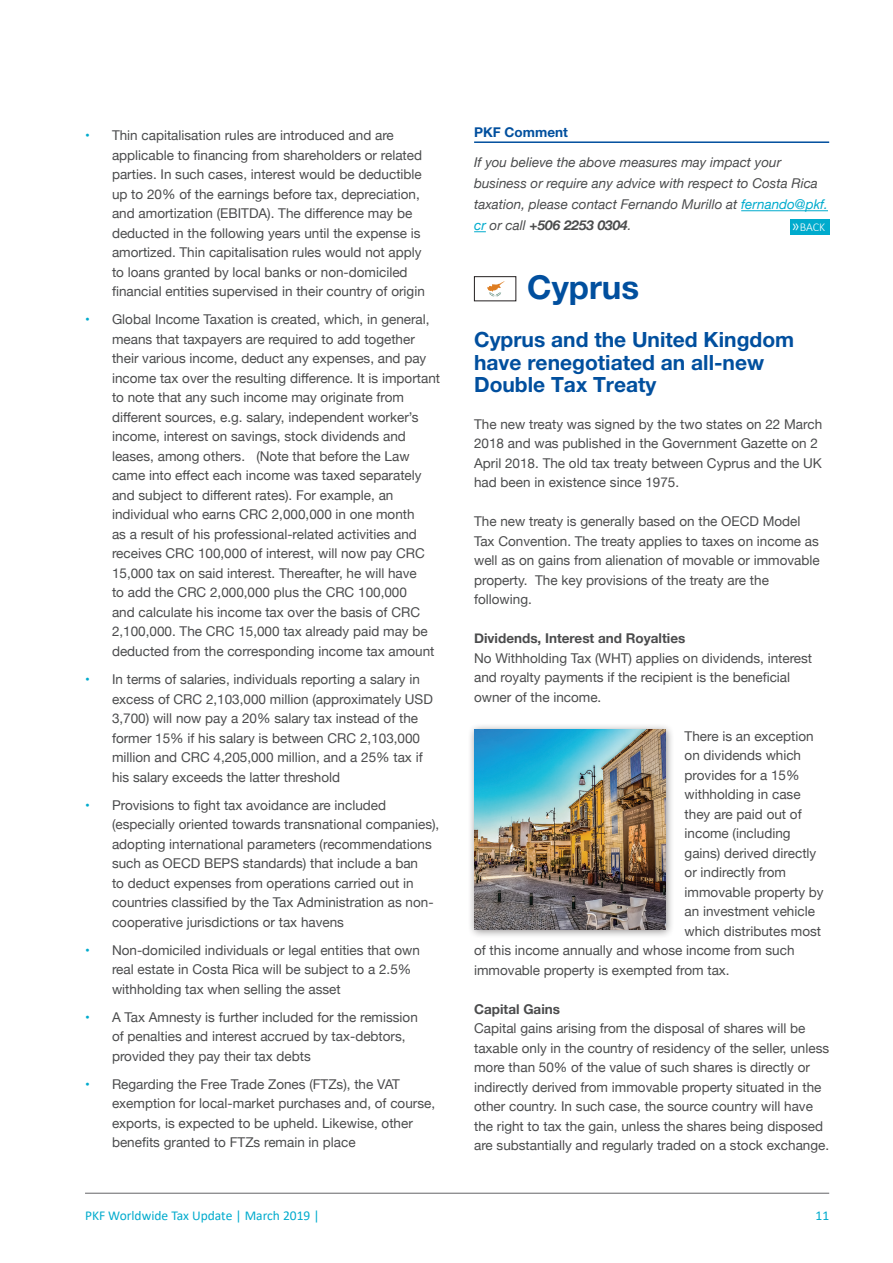
<style>
.page{position:relative;width:893px;height:1263px;background:#fff}
.page>*{position:absolute;margin:0;border:0;box-sizing:border-box;transform-origin:0 0}
.country{font:700 33px "Helvetica Neue LT Pro";color:#014f9e}
.topic{font:700 21px/22.5px "Helvetica Neue LT Pro";color:#014f9e}
.body{font:13.5px/19.5px "Helvetica Neue";color:#4b4c4d}
.italic{font:italic 13.5px/21px "Helvetica Neue";color:#4b4c4d}
.body-2{font:700 13.5px "Helvetica Neue";color:#4b4c4d}
.t1{font:13.5px "Calibri";color:#00abcd}
.PKF_comment{font:700 13.5px "Helvetica Neue LT Std";color:#014f9e}
.content_country{font:300 12px "Calibri";color:#fff}
.s1{color:#00abcd}
.s2{font-weight:700}
.s3{font-size:16.5px}
</style>
<div class="page">
<hr style="left:85px;top:1193px;width:744px;height:1px;background:#636366">
<hr style="left:474px;top:141px;width:355px;height:2px;background:#014f9e">
<hr style="left:741px;top:210px;width:87px;height:1px;background:#00abcd">
<svg style="left:474px;top:231px;width:12px;height:1px"></svg>
<div style="left:467px;top:723px;width:208px;height:216px;background:#231f20;opacity:.5"></div>
<img style="left:474px;top:730px;width:191px;height:199px">
<div style="left:474px;top:276px;width:42px;height:25px;border:1px solid #231f20"></div>
<svg style="left:487px;top:281px;width:18px;height:16px"></svg>
<div style="left:790px;top:219px;width:39px;height:15px;background:#00abcd"></div>
<p class="body" style="left:112px;top:127px;width:314px;text-indent:-27px"><span class="s1">•</span> Thin capitalisation rules are introduced and are applicable to financing from shareholders or related parties. In such cases, interest would be deductible up to 20% of the earnings before tax, depreciation, and amortization (EBITDA). The difference may be deducted in the following years until the expense is amortized. Thin capitalisation rules would not apply to loans granted by local banks or non-domiciled financial entities supervised in their country of origin</p>
<p class="body" style="left:112px;top:311px;width:330px;text-indent:-27px"><span class="s1">•</span> Global Income Taxation is created, which, in general, means that taxpayers are required to add together their various income, deduct any expenses, and pay income tax over the resulting difference. It is important to note that any such income may originate from different sources, e.g. salary, independent worker’s income, interest on savings, stock dividends and leases, among others. (Note that before the Law came into effect each income was taxed separately and subject to different rates). For example, an individual who earns CRC 2,000,000 in one month<br>as a result of his professional-related activities and receives CRC 100,000 of interest, will now pay CRC 15,000 tax on said interest. Thereafter, he will have<br>to add the CRC 2,000,000 plus the CRC 100,000<br>and calculate his income tax over the basis of CRC 2,100,000. The CRC 15,000 tax already paid may be deducted from the corresponding income tax amount</p>
<p class="body" style="left:112px;top:670px;width:322px;text-indent:-27px"><span class="s1">•</span> In terms of salaries, individuals reporting a salary in excess of CRC 2,103,000 million (approximately USD 3,700) will now pay a 20% salary tax instead of the former 15% if his salary is between CRC 2,103,000 million and CRC 4,205,000 million, and a 25% tax if his salary exceeds the latter threshold</p>
<p class="body" style="left:112px;top:796px;width:329px;text-indent:-27px"><span class="s1">•</span> Provisions to fight tax avoidance are included (especially oriented towards transnational companies), adopting international parameters (recommendations such as OECD BEPS standards) that include a ban<br>to deduct expenses from operations carried out in countries classified by the Tax Administration as non&shy;cooperative jurisdictions or tax havens</p>
<p class="body" style="left:112px;top:941px;width:309px;text-indent:-27px"><span class="s1">•</span> Non-domiciled individuals or legal entities that own real estate in Costa Rica will be subject to a 2.5% withholding tax when selling the asset</p>
<p class="body" style="left:112px;top:1008px;width:307px;text-indent:-27px"><span class="s1">•</span> A Tax Amnesty is further included for the remission of penalties and interest accrued by tax-debtors, provided they pay their tax debts</p>
<p class="body" style="left:112px;top:1075px;width:325px;text-indent:-27px"><span class="s1">•</span> Regarding the Free Trade Zones (FTZs), the VAT exemption for local-market purchases and, of course, exports, is expected to be upheld. Likewise, other benefits granted to FTZs remain in place</p>
<p class="PKF_comment" style="left:474px;top:124px;width:95px">PKF Comment</p>
<p class="italic" style="left:474px;top:152px;width:355px">If you believe the above measures may impact your business or require any advice with respect to Costa Rica taxation, please contact Fernando Murillo at <span class="s1">fernando@pkf. cr</span> or call <span class="s2">+506 2253 0304</span>.</p>
<p class="content_country" style="left:792px;top:220px;width:35px"><span class="s3">»</span>BACK</p>
<p class="country" style="left:527px;top:267px;width:113px">Cyprus</p>
<p class="topic" style="left:474px;top:328px;width:322px">Cyprus and the United Kingdom have renegotiated an all-new<br>Double Tax Treaty</p>
<p class="body" style="left:474px;top:415px;width:350px">The new treaty was signed by the two states on 22 March 2018 and was published in the Government Gazette on 2<br>April 2018. The old tax treaty between Cyprus and the UK had been in existence since 1975.</p>
<p class="body" style="left:474px;top:512px;width:347px">The new treaty is generally based on the OECD Model Tax Convention. The treaty applies to taxes on income as well as on gains from alienation of movable or immovable property. The key provisions of the treaty are the following.</p>
<p class="body-2" style="left:474px;top:628px;width:213px">Dividends, Interest and Royalties</p>
<p class="body" style="left:474px;top:649px;width:340px">No Withholding Tax (WHT) applies on dividends, interest and royalty payments if the recipient is the beneficial owner of the income.</p>
<p class="body" style="left:685px;top:727px;width:131px">There is an exception</p>
<p class="body" style="left:685px;top:746px;width:118px">on dividends which</p>
<p class="body" style="left:685px;top:766px;width:117px">provides for a 15%</p>
<p class="body" style="left:685px;top:785px;width:118px">withholding in case</p>
<p class="body" style="left:685px;top:805px;width:119px">they are paid out of</p>
<p class="body" style="left:685px;top:824px;width:108px">income (including</p>
<p class="body" style="left:685px;top:844px;width:133px">gains) derived directly</p>
<p class="body" style="left:685px;top:863px;width:103px">or indirectly from</p>
<p class="body" style="left:685px;top:883px;width:141px">immovable property by</p>
<p class="body" style="left:685px;top:902px;width:132px">an investment vehicle</p>
<p class="body" style="left:685px;top:922px;width:138px">which distributes most</p>
<p class="body" style="left:474px;top:941px;width:322px">of this income annually and whose income from such</p>
<p class="body" style="left:474px;top:961px;width:257px">immovable property is exempted from tax.</p>
<p class="body-2" style="left:474px;top:998px;width:87px">Capital Gains</p>
<p class="body" style="left:474px;top:1019px;width:357px">Capital gains arising from the disposal of shares will be taxable only in the country of residency of the seller, unless more than 50% of the value of such shares is directly or indirectly derived from immovable property situated in the other country. In such case, the source country will have the right to tax the gain, unless the shares being disposed are substantially and regularly traded on a stock exchange.</p>
<p class="t1" style="left:85px;top:1206px;width:236px">PKF Worldwide Tax Update | March 2019 |</p>
<p class="t1" style="left:815px;top:1206px;width:15px">11</p>
</div>
